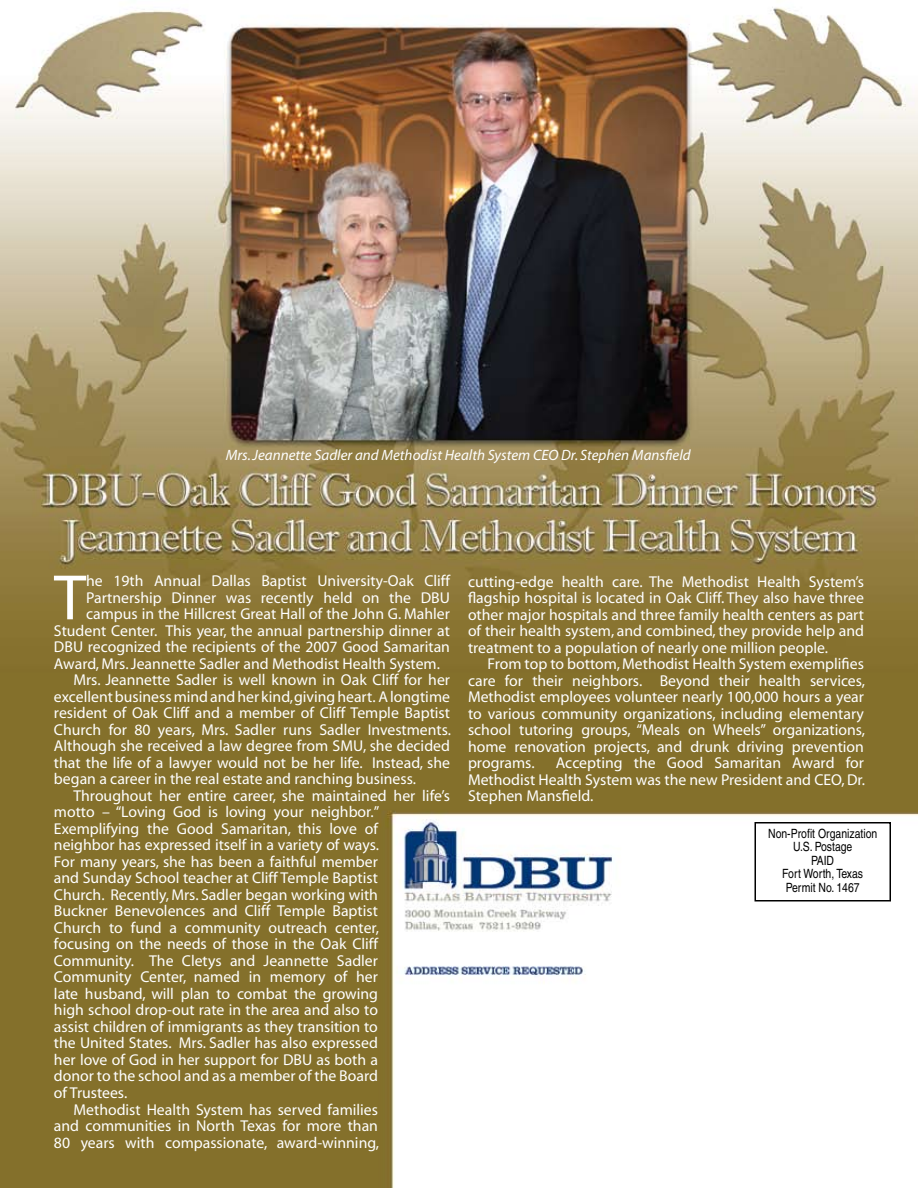
<style>
.page{position:relative;width:918px;height:1188px;background:#fff}
.page>*{position:absolute;margin:0;border:0;box-sizing:border-box;transform-origin:0 0}
.t1{font:64.65px "Myriad";color:#fff}
.t2{font:15.75px/16.5px "Myriad";color:#fff;text-align:justify}
.t3{font:italic 15px "Myriad";color:#fff}
.t4{font:condensed 12.75px/13.5px "Helvetica";color:#000;text-align:center}
</style>
<div class="page">
<img style="left:0;top:7px;width:918px;height:1181px">
<div style="left:754px;top:822px;width:137px;height:80px;border:2px solid #000"></div>
<p class="t3" style="left:226px;top:447px;width:466px">Mrs. Jeannette Sadler and Methodist Health System CEO Dr. Stephen Mansfield</p>
<h1 class="t1" style="left:54px;top:566px;width:34px">T</h1>
<p class="t2" style="left:86px;top:573px;width:365px">he 19th Annual Dallas Baptist University-Oak Cliff</p>
<p class="t2" style="left:86px;top:590px;width:365px">Partnership Dinner was recently held on the DBU</p>
<p class="t2" style="left:86px;top:606px;width:365px">campus in the Hillcrest Great Hall of the John G. Mahler</p>
<p class="t2" style="left:54px;top:623px;width:397px">Student Center. This year, the annual partnership dinner at</p>
<p class="t2" style="left:54px;top:640px;width:398px">DBU recognized the recipients of the 2007 Good Samaritan</p>
<p class="t2" style="left:54px;top:656px;width:388px">Award, Mrs. Jeannette Sadler and Methodist Health System.</p>
<p class="t2" style="left:73px;top:673px;width:378px">Mrs. Jeannette Sadler is well known in Oak Cliff for her</p>
<p class="t2" style="left:54px;top:689px;width:398px">excellent business mind and her kind, giving heart. A longtime</p>
<p class="t2" style="left:54px;top:706px;width:398px">resident of Oak Cliff and a member of Cliff Temple Baptist</p>
<p class="t2" style="left:54px;top:722px;width:399px">Church for 80 years, Mrs. Sadler runs Sadler Investments.</p>
<p class="t2" style="left:54px;top:739px;width:398px">Although she received a law degree from SMU, she decided</p>
<p class="t2" style="left:54px;top:755px;width:398px">that the life of a lawyer would not be her life. Instead, she</p>
<p class="t2" style="left:54px;top:772px;width:364px">began a career in the real estate and ranching business.</p>
<p class="t2" style="left:73px;top:788px;width:378px">Throughout her entire career, she maintained her life’s</p>
<p class="t2" style="left:54px;top:805px;width:327px">motto – “Loving God is loving your neighbor.”</p>
<p class="t2" style="left:54px;top:821px;width:325px">Exemplifying the Good Samaritan, this love of</p>
<p class="t2" style="left:54px;top:838px;width:327px">neighbor has expressed itself in a variety of ways.</p>
<p class="t2" style="left:54px;top:854px;width:325px">For many years, she has been a faithful member</p>
<p class="t2" style="left:54px;top:871px;width:325px">and Sunday School teacher at Cliff Temple Baptist</p>
<p class="t2" style="left:54px;top:887px;width:325px">Church. Recently, Mrs. Sadler began working with</p>
<p class="t2" style="left:54px;top:904px;width:325px">Buckner Benevolences and Cliff Temple Baptist</p>
<p class="t2" style="left:54px;top:920px;width:327px">Church to fund a community outreach center,</p>
<p class="t2" style="left:54px;top:937px;width:326px">focusing on the needs of those in the Oak Cliff</p>
<p class="t2" style="left:54px;top:953px;width:326px">Community. The Cletys and Jeannette Sadler</p>
<p class="t2" style="left:54px;top:970px;width:325px">Community Center, named in memory of her</p>
<p class="t2" style="left:54px;top:986px;width:326px">late husband, will plan to combat the growing</p>
<p class="t2" style="left:54px;top:1003px;width:326px">high school drop-out rate in the area and also to</p>
<p class="t2" style="left:54px;top:1019px;width:325px">assist children of immigrants as they transition to</p>
<p class="t2" style="left:54px;top:1036px;width:325px">the United States. Mrs. Sadler has also expressed</p>
<p class="t2" style="left:54px;top:1052px;width:325px">her love of God in her support for DBU as both a</p>
<p class="t2" style="left:54px;top:1069px;width:326px">donor to the school and as a member of the Board</p>
<p class="t2" style="left:54px;top:1085px;width:75px">of Trustees.</p>
<p class="t2" style="left:73px;top:1102px;width:306px">Methodist Health System has served families</p>
<p class="t2" style="left:54px;top:1118px;width:326px">and communities in North Texas for more than</p>
<p class="t2" style="left:54px;top:1135px;width:327px">80 years with compassionate, award-winning,</p>
<p class="t2" style="left:468px;top:574px;width:398px">cutting-edge health care. The Methodist Health System’s flagship hospital is located in Oak Cliff. They also have three other major hospitals and three family health centers as part of their health system, and combined, they provide help and treatment to a population of nearly one million people.</p>
<p class="t2" style="left:468px;top:656px;width:399px;text-indent:19px">From top to bottom, Methodist Health System exemplifies care for their neighbors. Beyond their health services, Methodist employees volunteer nearly 100,000 hours a year to various community organizations, including elementary school tutoring groups, “Meals on Wheels” organizations, home renovation projects, and drunk driving prevention programs.</p>
<p class="t2" style="left:468px;top:755px;width:399px;text-indent:88px">Accepting the Good Samaritan Award for Methodist Health System was the new President and CEO, Dr.<br>Stephen Mansfield.</p>
<p class="t4" style="left:768px;top:827px;width:111px">Non-Profit Organization<br>U.S. Postage<br>PAID<br>Fort Worth, Texas<br>Permit No. 1467</p>
</div>
